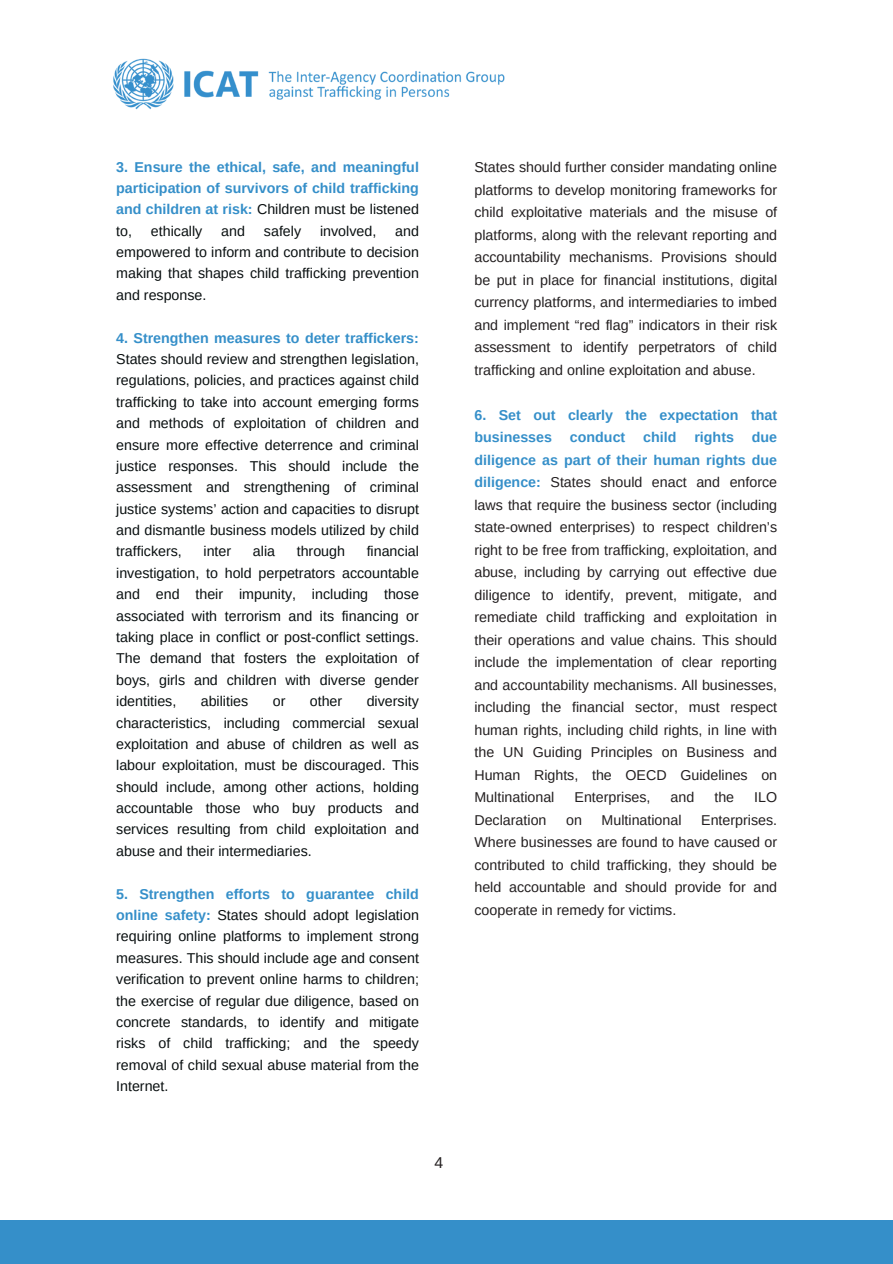
<style>
.page{position:relative;width:893px;height:1264px;background:#fff}
.page>*{position:absolute;margin:0;border:0;box-sizing:border-box;transform-origin:0 0}
.t1{font:15.75px "Arimo";color:#231f20}
.t2{font:14.25px/21.3px "Arimo";color:#090f10;text-align:justify}
.t3{font:14.25px/22.5px "Arimo";color:#231f20;text-align:justify}
.t4{font:700 14.25px/21.3px "Arimo";color:#358fc9;text-align:justify}
.s1{font-weight:400;color:#090f10}
.s2{font-weight:700;color:#358fc9}
</style>
<div class="page">
<img style="left:113px;top:58px;width:392px;height:52px">
<div style="left:0;top:1220px;width:892px;height:43px;background:#358fc9"></div>
<p class="t4" style="left:116px;top:156px;width:304px">3. Ensure the ethical, safe, and meaningful participation of survivors of child trafficking and children at risk: <span class="s1">Children must be listened to,</span></p>
<p class="t2" style="left:116px;top:220px;width:304px;text-indent:279px">and empowered to inform and contribute to decision making that shapes child trafficking prevention and response.</p>
<p class="t2" style="left:116px;top:327px;width:304px"><span class="s2">4. Strengthen measures to deter traffickers:<br></span>States should review and strengthen legislation, regulations, policies, and practices against child trafficking to take into account emerging forms and methods of exploitation of children and ensure more effective deterrence and criminal justice responses. This should include the assessment and strengthening of criminal justice systems’ action and capacities to disrupt and dismantle business models utilized by child traffickers,</p>
<p class="t2" style="left:151px;top:220px;width:53px">ethically</p>
<p class="t2" style="left:221px;top:220px;width:25px">and</p>
<p class="t2" style="left:264px;top:220px;width:39px">safely</p>
<p class="t2" style="left:320px;top:220px;width:58px">involved,</p>
<p class="t2" style="left:116px;top:541px;width:304px;text-indent:250px">financial investigation, to hold perpetrators accountable and end their impunity, including those associated with terrorism and its financing or taking place in conflict or post-conflict settings.<br>The demand that fosters the exploitation of boys, girls and children with diverse gender identities,</p>
<p class="t2" style="left:203px;top:541px;width:29px">inter</p>
<p class="t2" style="left:253px;top:541px;width:24px">alia</p>
<p class="t2" style="left:297px;top:541px;width:50px">through</p>
<p class="t2" style="left:116px;top:690px;width:304px;text-indent:250px">diversity characteristics, including commercial sexual exploitation and abuse of children as well as labour exploitation, must be discouraged. This should include, among other actions, holding accountable those who buy products and services resulting from child exploitation and abuse and their intermediaries.</p>
<p class="t2" style="left:116px;top:883px;width:304px"><span class="s2">5. Strengthen efforts to guarantee child online safety:</span> States should adopt legislation requiring online platforms to implement strong measures. This should include age and consent verification to prevent online harms to children; the exercise of regular due diligence, based on concrete standards, to identify and mitigate risks of child trafficking; and the speedy removal of child sexual abuse material from the Internet.</p>
<p class="t2" style="left:201px;top:690px;width:49px">abilities</p>
<p class="t2" style="left:273px;top:690px;width:14px">or</p>
<p class="t2" style="left:310px;top:690px;width:34px">other</p>
<p class="t1" style="left:434px;top:1153px;width:10px">4</p>
<p class="t3" style="left:474px;top:156px;width:304px">States should further consider mandating online platforms to develop monitoring frameworks for child exploitative materials and the misuse of platforms, along with the relevant reporting and accountability mechanisms. Provisions should be put in place for financial institutions, digital currency platforms, and intermediaries to imbed and implement “red flag” indicators in their risk assessment to identify perpetrators of child trafficking and online exploitation and abuse.</p>
<p class="t4" style="left:474px;top:403px;width:304px;line-height:22.5px">6. Set out clearly the expectation that businesses</p>
<p class="t3" style="left:474px;top:426px;width:304px;text-indent:277px"><span class="s2">due diligence as part of their human rights due diligence:</span> States should enact and enforce laws that require the business sector (including state-owned enterprises) to respect children’s right to be free from trafficking, exploitation, and abuse, including by carrying out effective due diligence to identify, prevent, mitigate, and remediate child trafficking and exploitation in their operations and value chains. This should include the implementation of clear reporting and accountability mechanisms. All businesses, including the financial sector, must respect human rights, including child rights, in line with the UN Guiding Principles on Business and Human Rights, the OECD Guidelines on Multinational</p>
<p class="t4" style="left:570px;top:426px;width:57px">conduct</p>
<p class="t4" style="left:643px;top:426px;width:35px">child</p>
<p class="t4" style="left:694px;top:426px;width:41px">rights</p>
<p class="t3" style="left:574px;top:786px;width:77px">Enterprises,</p>
<p class="t3" style="left:670px;top:786px;width:25px">and</p>
<p class="t3" style="left:714px;top:786px;width:21px">the</p>
<p class="t3" style="left:754px;top:786px;width:24px">ILO</p>
<p class="t3" style="left:474px;top:808px;width:304px;text-indent:227px">Enterprises.<br>Where businesses are found to have caused or contributed to child trafficking, they should be held accountable and should provide for and cooperate in remedy for victims.</p>
<p class="t3" style="left:474px;top:808px;width:74px">Declaration</p>
<p class="t3" style="left:566px;top:808px;width:17px">on</p>
<p class="t3" style="left:601px;top:808px;width:81px">Multinational</p>
</div>
